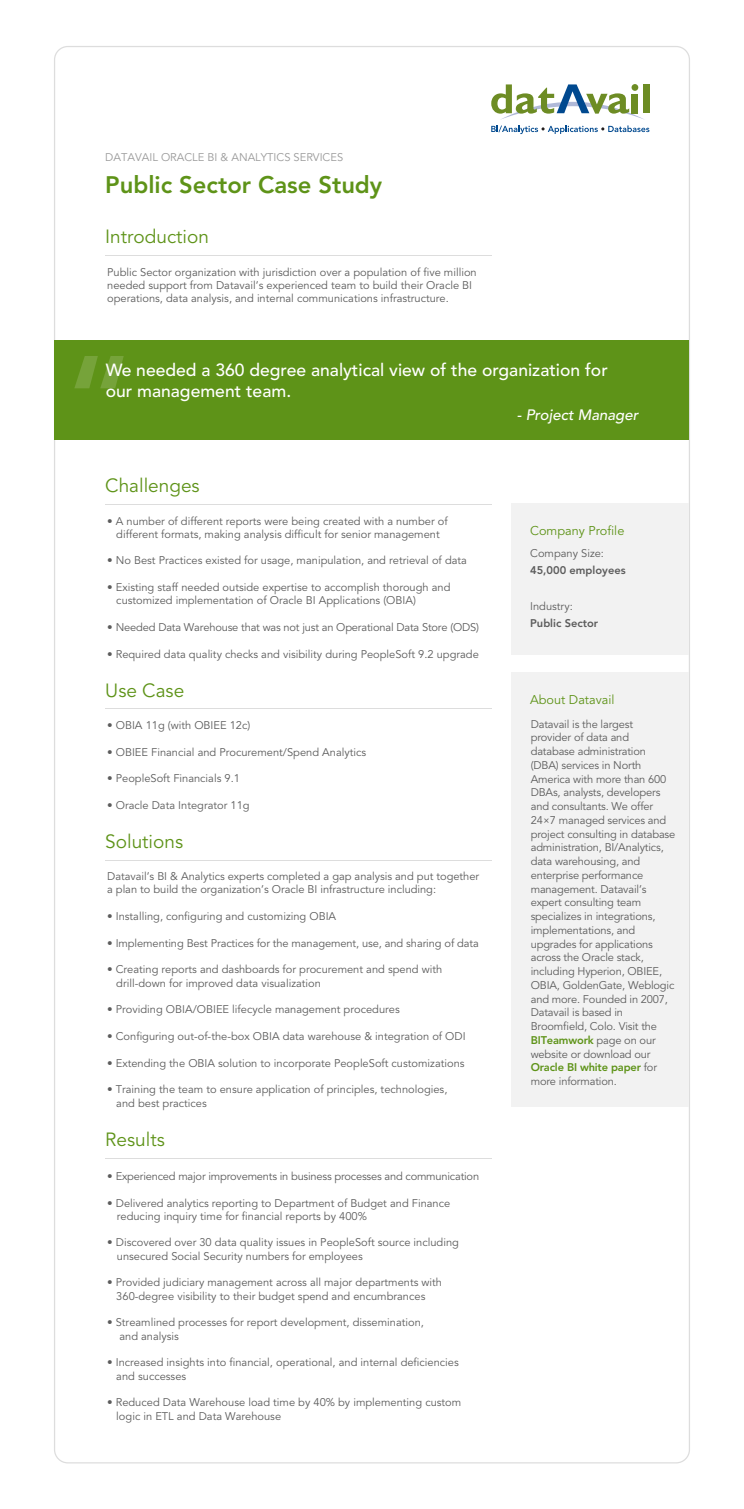
<style>
.page{position:relative;width:744px;height:1509px;background:#fff}
.page>*{position:absolute;margin:0;border:0;box-sizing:border-box;transform-origin:0 0}
.t1{font:800 122.62px "Avenir LT Std";color:#76a33a}
.t2{font:800 23.75px "Avenir LT Std";color:#5e9318}
.t3{font:19px "Avenir LT Std";color:#5e9318}
.t4{font:500 17.5px/21px "Avenir LT Std";color:#fff}
.t5{font:italic 500 15px "Avenir LT Std";color:#fff}
.t6{font:12.62px "Avenir LT Std";color:#5e9318}
.t7{font:11.12px/13.8px "Avenir LT Std";color:#5c5c5c}
.t8{font:11.12px "Avenir LT Std";letter-spacing:-.02em;color:#5c5c5c}
.t9{font:11.12px "Avenir LT Std";color:#999}
.t10{font:800 11.12px "Avenir LT Std";color:#5c5c5c}
.s1{font-weight:800;color:#5e9318}
</style>
<div class="page">
<hr style="left:105px;top:255px;width:387px;height:1px;background:#ddd">
<svg style="left:491px;top:84px;width:158px;height:50px"></svg>
<hr style="left:105px;top:860px;width:387px;height:1px;background:#ddd">
<hr style="left:105px;top:1158px;width:387px;height:1px;background:#ddd">
<div style="left:511px;top:503px;width:177px;height:152px;background:#f2f2f2"></div>
<hr style="left:105px;top:504px;width:387px;height:1px;background:#ddd">
<hr style="left:105px;top:708px;width:387px;height:1px;background:#ddd">
<div style="left:55px;top:340px;width:633px;height:99px;background:#5e9318"></div>
<div style="left:511px;top:672px;width:177px;height:435px;background:#f2f2f2"></div>
<p class="t9" style="left:105px;top:151px;width:239px">DATAVAIL ORACLE BI &amp; ANALYTICS SERVICES</p>
<h2 class="t2" style="left:105px;top:170px;width:278px">Public Sector Case Study</h2>
<h3 class="t3" style="left:105px;top:226px;width:105px">Introduction</h3>
<p class="t7" style="left:107px;top:265px;width:371px;line-height:13.4px">Public Sector organization with jurisdiction over a population of five million needed support from Datavail’s experienced team to build their Oracle BI operations, data analysis, and internal communications infrastructure.</p>
<h1 class="t1" style="left:67px;top:328px;width:65px">“</h1>
<h3 class="t4" style="left:106px;top:359px;width:504px">We needed a 360 degree analytical view of the organization for our management team.</h3>
<h3 class="t5" style="left:517px;top:406px;width:123px">- Project Manager</h3>
<h3 class="t3" style="left:105px;top:475px;width:96px">Challenges</h3>
<p class="t7" style="left:107px;top:514px;width:342px;line-height:13.4px;text-align:center">• A number of different reports were being created with a number of different formats, making analysis difficult for senior management</p>
<p class="t7" style="left:107px;top:554px;width:361px">• No Best Practices existed for usage, manipulation, and retrieval of data</p>
<p class="t7" style="left:116px;top:581px;width:336px;line-height:13.4px;text-indent:-9px">• Existing staff needed outside expertise to accomplish thorough and customized implementation of Oracle BI Applications (OBIA)</p>
<p class="t7" style="left:107px;top:621px;width:373px">• Needed Data Warehouse that was not just an Operational Data Store (ODS)</p>
<p class="t7" style="left:107px;top:647px;width:373px">• Required data quality checks and visibility during PeopleSoft 9.2 upgrade</p>
<h3 class="t3" style="left:105px;top:679px;width:80px">Use Case</h3>
<p class="t7" style="left:107px;top:718px;width:145px">• OBIA 11g (with OBIEE 12c)</p>
<p class="t7" style="left:107px;top:745px;width:260px">• OBIEE Financial and Procurement/Spend Analytics</p>
<p class="t7" style="left:107px;top:772px;width:134px">• PeopleSoft Financials 9.1</p>
<p class="t7" style="left:107px;top:798px;width:144px">• Oracle Data Integrator 11g</p>
<h3 class="t3" style="left:105px;top:830px;width:79px">Solutions</h3>
<p class="t7" style="left:107px;top:870px;width:373px;line-height:13.4px">Datavail’s BI &amp; Analytics experts completed a gap analysis and put together a plan to build the organization’s Oracle BI infrastructure including:</p>
<p class="t7" style="left:107px;top:910px;width:230px">• Installing, configuring and customizing OBIA</p>
<p class="t7" style="left:107px;top:936px;width:373px">• Implementing Best Practices for the management, use, and sharing of data</p>
<p class="t7" style="left:116px;top:963px;width:327px;line-height:13.4px;text-indent:-9px">• Creating reports and dashboards for procurement and spend with drill-down for improved data visualization</p>
<p class="t7" style="left:107px;top:1003px;width:294px">• Providing OBIA/OBIEE lifecycle management procedures</p>
<p class="t7" style="left:107px;top:1029px;width:360px">• Configuring out-of-the-box OBIA data warehouse &amp; integration of ODI</p>
<p class="t7" style="left:107px;top:1056px;width:359px">• Extending the OBIA solution to incorporate PeopleSoft customizations</p>
<p class="t7" style="left:116px;top:1083px;width:333px;line-height:13.4px;text-indent:-9px">• Training the team to ensure application of principles, technologies, and best practices</p>
<h3 class="t3" style="left:105px;top:1128px;width:61px">Results</h3>
<p class="t8" style="left:107px;top:1169px;width:373px">• Experienced major improvements in business processes and communication</p>
<p class="t7" style="left:117px;top:1196px;width:335px;line-height:13.4px;text-indent:-10px">• Delivered analytics reporting to Department of Budget and Finance reducing inquiry time for financial reports by 400%</p>
<p class="t7" style="left:117px;top:1236px;width:344px;line-height:13.4px;text-indent:-10px">• Discovered over 30 data quality issues in PeopleSoft source including unsecured Social Security numbers for employees</p>
<p class="t7" style="left:116px;top:1276px;width:327px;line-height:13.4px;text-indent:-9px">• Provided judiciary management across all major departments with<br>360-degree visibility to their budget spend and encumbrances</p>
<p class="t7" style="left:119px;top:1316px;width:306px;line-height:13.4px;text-indent:-12px">• Streamlined processes for report development, dissemination, and analysis</p>
<p class="t7" style="left:116px;top:1356px;width:344px;line-height:13.4px;text-indent:-9px">• Increased insights into financial, operational, and internal deficiencies and successes</p>
<p class="t7" style="left:116px;top:1396px;width:346px;line-height:13.4px;text-indent:-9px">• Reduced Data Warehouse load time by 40% by implementing custom logic in ETL and Data Warehouse</p>
<p class="t6" style="left:530px;top:524px;width:96px">Company Profile</p>
<p class="t7" style="left:530px;top:547px;width:75px">Company Size:</p>
<p class="t10" style="left:530px;top:563px;width:97px">45,000 employees</p>
<p class="t7" style="left:530px;top:600px;width:44px">Industry:</p>
<p class="t10" style="left:530px;top:616px;width:70px">Public Sector</p>
<p class="t6" style="left:530px;top:692px;width:86px">About Datavail</p>
<p class="t7" style="left:531px;top:717px;width:146px">Datavail is the largest provider of data and database administration (DBA) services in North<br>America with more than 600<br>DBAs, analysts, developers and consultants. We offer<br>24×7 managed services and project consulting in database administration, BI/Analytics, data warehousing, and enterprise performance management. Datavail’s expert consulting team specializes in integrations, implementations, and upgrades for applications across the Oracle stack, including Hyperion, OBIEE,<br>OBIA, GoldenGate, Weblogic and more. Founded in 2007,<br>Datavail is based in<br>Broomfield, Colo. Visit the<br><span class="s1">BITeamwork</span> page on our website or download our<br><span class="s1">Oracle BI white paper</span> for more information.</p>
</div>
